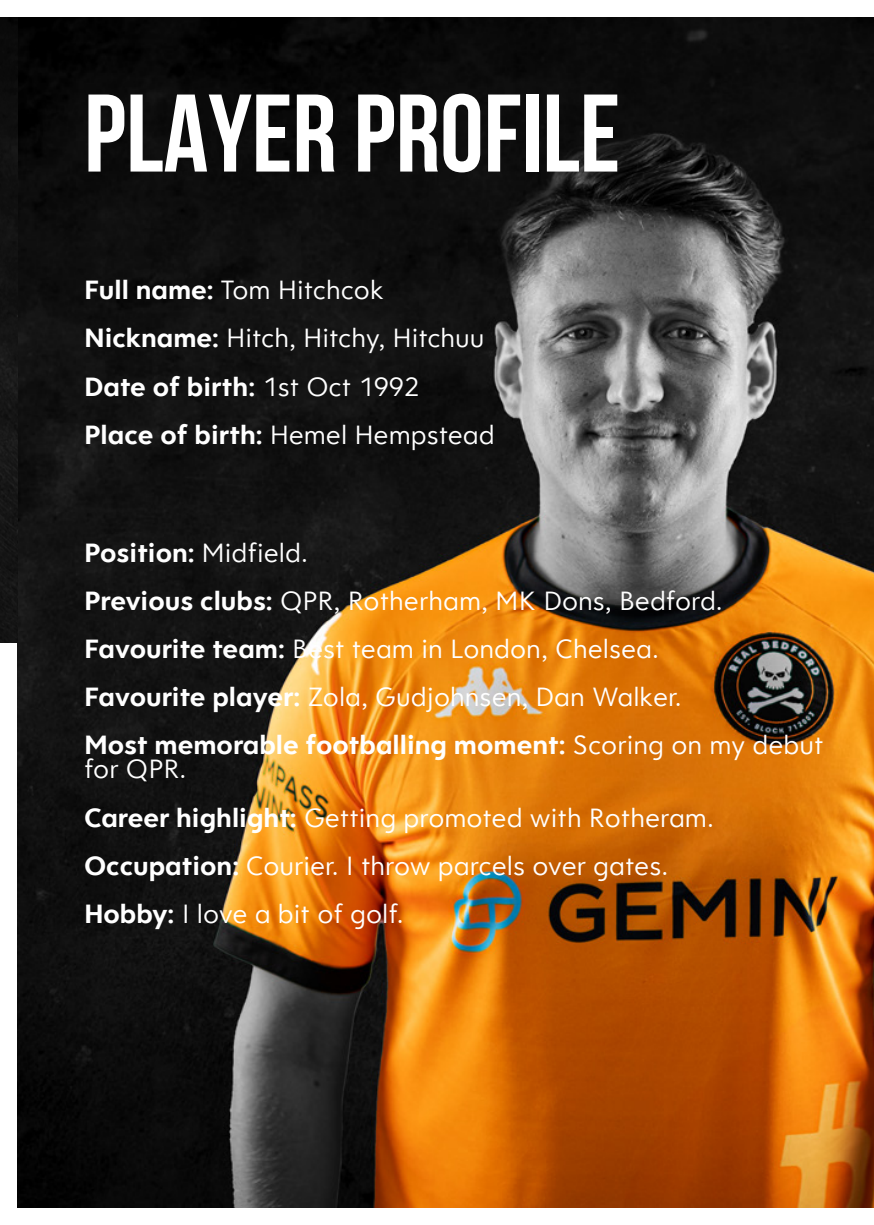
<style>
.page{position:relative;width:874px;height:1225px;background:#fff}
.page>*{position:absolute;margin:0;border:0;box-sizing:border-box;transform-origin:0 0}
.t1{font:700 110px "Bebas Neue";color:#fff}
.t2{font:28px "Clarika Pro Geo";color:#fff}
.t3{font:700 28px/24px "Clarika Pro Geo";color:#fff}
.s1{font-weight:700}
.s2{font-weight:400}
</style>
<div class="page">
<img style="left:17px;top:17px;width:856px;height:1191px">
<img style="left:0;top:17px;width:17px;height:625px">
<p class="t1" style="left:84px;top:73px;width:537px">PLAYER PROFILE</p>
<p class="t2" style="left:84px;top:273px;width:301px"><span class="s1">Full name:</span> Tom Hitchcok</p>
<p class="t2" style="left:84px;top:321px;width:402px"><span class="s1">Nickname:</span> Hitch, Hitchy, Hitchuu</p>
<p class="t3" style="left:84px;top:373px;width:337px">Date of birth: <span class="s2">1st Oct 1992</span></p>
<p class="t2" style="left:84px;top:417px;width:412px"><span class="s1">Place of birth:</span> Hemel Hempstead</p>
<p class="t3" style="left:84px;top:540px;width:225px">Position: <span class="s2">Midfield.</span></p>
<p class="t2" style="left:84px;top:584px;width:640px"><span class="s1">Previous clubs:</span> QPR, Rotherham, MK Dons, Bedford.</p>
<p class="t2" style="left:84px;top:632px;width:576px"><span class="s1">Favourite team:</span> Best team in London, Chelsea.</p>
<p class="t2" style="left:84px;top:680px;width:598px"><span class="s1">Favourite player:</span> Zola, Gudjohnsen, Dan Walker.</p>
<p class="t3" style="left:84px;top:732px;width:740px">Most memorable footballing moment: <span class="s2">Scoring on my debut for QPR.</span></p>
<p class="t2" style="left:84px;top:800px;width:631px"><span class="s1">Career highlight:</span> Getting promoted with Rotheram.</p>
<p class="t2" style="left:84px;top:848px;width:585px"><span class="s1">Occupation:</span> Courier. I throw parcels over gates.</p>
<p class="t2" style="left:84px;top:896px;width:321px"><span class="s1">Hobby:</span> I love a bit of golf.</p>
</div>
